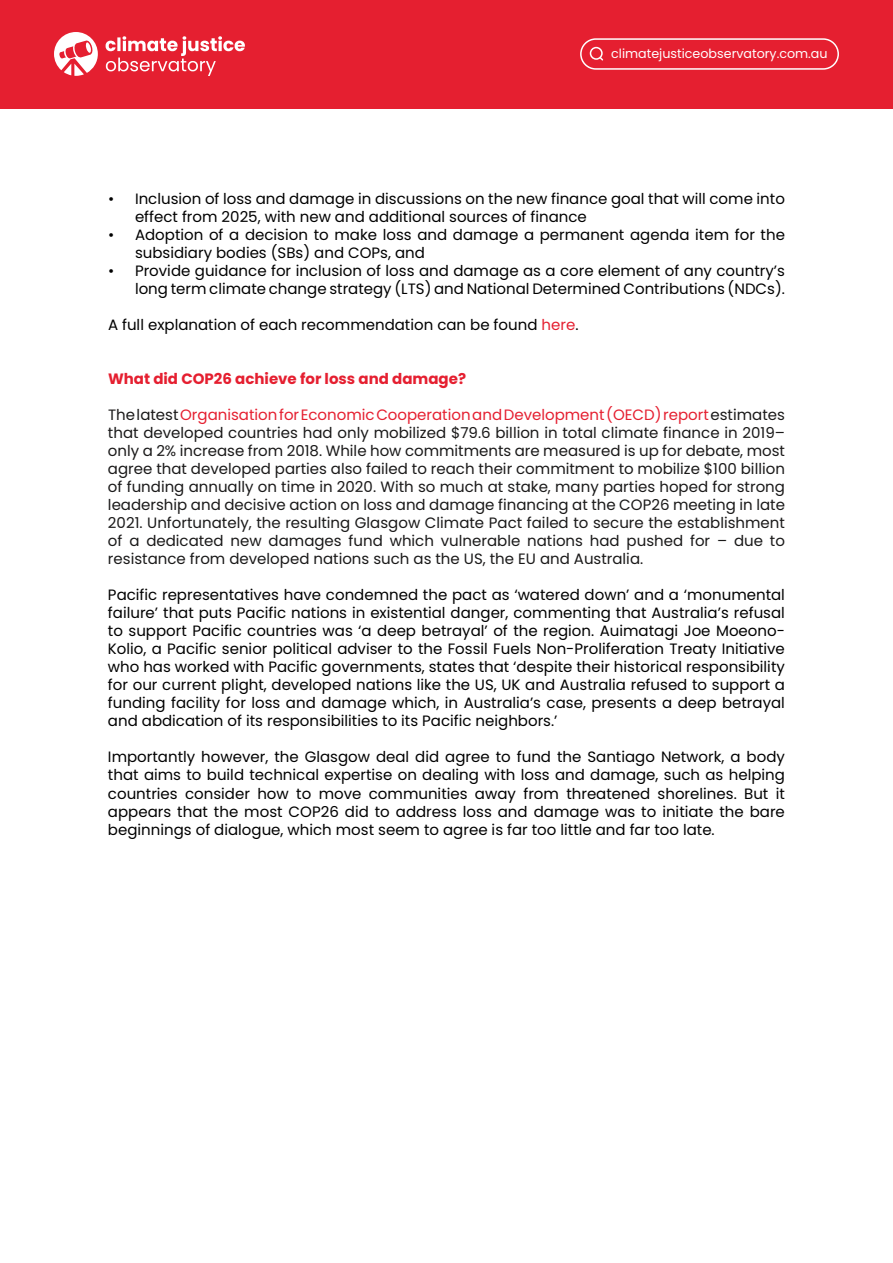
<style>
.page{position:relative;width:893px;height:1263px;background:#fff}
.page>*{position:absolute;margin:0;border:0;box-sizing:border-box;transform-origin:0 0}
.t1{font:15px/18px "Poppins";color:#000}
.t2{font:15px/18px "Poppins";color:#1a1919;text-align:justify}
.t3{font:700 15px "Poppins";color:#e51f30}
.t4{font:12.75px "Poppins";color:#fff}
.s1{color:#e51f30}
</style>
<div class="page">
<div style="left:0;top:0;width:893px;height:108px;background:#e51f30"></div>
<svg style="left:54px;top:32px;width:44px;height:44px"></svg>
<svg style="left:106px;top:36px;width:139px;height:40px"></svg>
<div style="left:580px;top:38px;width:259px;height:32px;border:2px solid #fff;border-radius:15px"></div>
<div style="left:590px;top:47px;width:13px;height:13px;border:2px solid #fff;border-radius:50%"></div>
<svg style="left:598px;top:56px;width:6px;height:5px"></svg>
<p class="t4" style="left:611px;top:46px;width:218px">climatejusticeobservatory.com.au</p>
<p class="t1" style="left:135px;top:190px;width:651px;text-indent:-27px">• Inclusion of loss and damage in discussions on the new finance goal that will come into effect from 2025, with new and additional sources of finance</p>
<p class="t1" style="left:135px;top:226px;width:651px;text-indent:-27px">• Adoption of a decision to make loss and damage a permanent agenda item for the subsidiary bodies (SBs) and COPs, and</p>
<p class="t1" style="left:108px;top:262px;width:678px;text-align:right">• Provide guidance for inclusion of loss and damage as a core element of any country’s long term climate change strategy (LTS) and National Determined Contributions (NDCs).</p>
<p class="t1" style="left:108px;top:316px;width:472px">A full explanation of each recommendation can be found <span class="s1">here</span>.</p>
<p class="t3" style="left:108px;top:370px;width:360px">What did COP26 achieve for loss and damage?</p>
<p class="t2" style="left:108px;top:406px;width:678px">The latest <span class="s1">Organisation for Economic Cooperation and Development (OECD) report</span>estimates that developed countries had only mobilized $79.6 billion in total climate finance in 2019– only a 2% increase from 2018. While how commitments are measured is up for debate, most agree that developed parties also failed to reach their commitment to mobilize $100 billion of funding annually on time in 2020. With so much at stake, many parties hoped for strong leadership and decisive action on loss and damage financing at the COP26 meeting in late 2021. Unfortunately, the resulting Glasgow Climate Pact failed to secure the establishment of a dedicated new damages fund which vulnerable nations had pushed for – due to resistance from developed nations such as the US, the EU and Australia.</p>
<p class="t1" style="left:108px;top:586px;width:678px;text-align:justify">Pacific representatives have condemned the pact as ‘watered down’ and a ‘monumental failure’ that puts Pacific nations in existential danger, commenting that Australia’s refusal to support Pacific countries was ‘a deep betrayal’ of the region. Auimatagi Joe Moeono-Kolio, a Pacific senior political adviser to the Fossil Fuels Non-Proliferation Treaty Initiative who has worked with Pacific governments, states that ‘despite their historical responsibility for our current plight, developed nations like the US, UK and Australia refused to support a funding facility for loss and damage which, in Australia’s case, presents a deep betrayal and abdication of its responsibilities to its Pacific neighbors.’</p>
<p class="t1" style="left:108px;top:748px;width:678px;text-align:justify">Importantly however, the Glasgow deal did agree to fund the Santiago Network, a body that aims to build technical expertise on dealing with loss and damage, such as helping countries consider how to move communities away from threatened shorelines. But it appears that the most COP26 did to address loss and damage was to initiate the bare beginnings of dialogue, which most seem to agree is far too little and far too late.</p>
</div>
